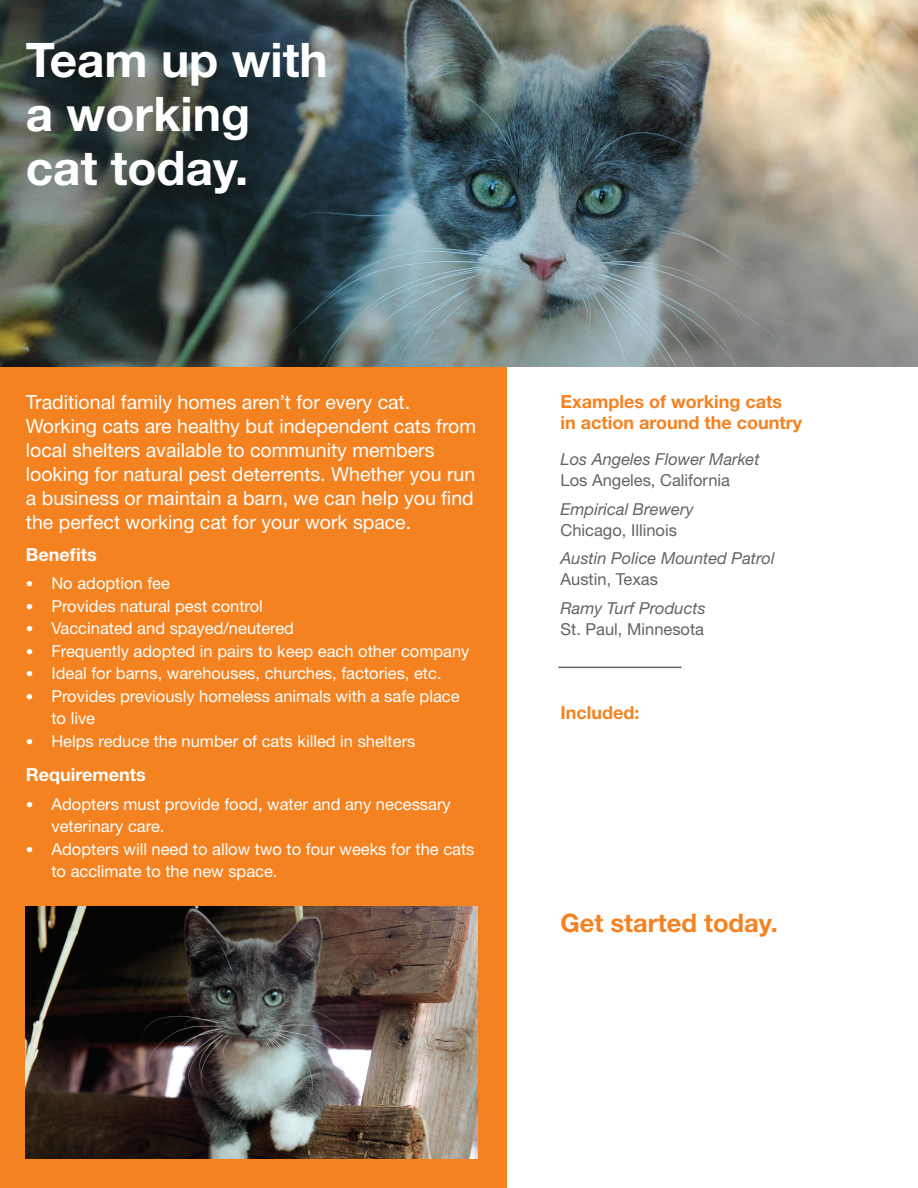
<style>
.page{position:relative;width:918px;height:1188px;background:#fff}
.page>*{position:absolute;margin:0;border:0;box-sizing:border-box;transform-origin:0 0}
.t1{font:700 47.7px/54px "Helvetica Neue LT Std";color:#fff}
.t2{font:700 25.5px "Helvetica Neue LT Std";color:#f58220}
.t3{font:19.5px/24px "Helvetica Neue LT Std";color:#fff}
.t4{font:700 18px/21px "Helvetica Neue LT Std";color:#f58220}
.t5{font:700 18px "Helvetica Neue LT Std";color:#fff}
.t6{font:16.5px/22.5px "Helvetica Neue LT Std";color:#fff}
.t7{font:italic 16.5px "Helvetica Neue LT Std";color:#636366}
.t8{font:16.5px "Helvetica Neue LT Std";color:#636366}
.s1{font-size:15px}
</style>
<div class="page">
<div style="left:0;top:364px;width:507px;height:824px;background:#f58220"></div>
<img style="left:26px;top:906px;width:451px;height:253px">
<hr style="left:558px;top:667px;width:123px;height:1px;background:#636366">
<img style="left:0;top:0;width:918px;height:366px">
<h1 class="t1" style="left:26px;top:32px;width:303px">Team up with a working cat today.</h1>
<p class="t3" style="left:26px;top:390px;width:452px">Traditional family homes aren’t for every cat.<br>Working cats are healthy but independent cats from local shelters available to community members looking for natural pest deterrents. Whether you run a business or maintain a barn, we can help you find the perfect working cat for your work space.</p>
<p class="t5" style="left:26px;top:543px;width:73px">Benefits</p>
<p class="t6" style="left:26px;top:572px;width:146px"><span class="s1">•</span> No adoption fee</p>
<p class="t6" style="left:26px;top:594px;width:238px"><span class="s1">•</span> Provides natural pest control</p>
<p class="t6" style="left:26px;top:617px;width:270px"><span class="s1">•</span> Vaccinated and spayed/neutered</p>
<p class="t6" style="left:26px;top:639px;width:445px"><span class="s1">•</span> Frequently adopted in pairs to keep each other company</p>
<p class="t6" style="left:26px;top:662px;width:417px"><span class="s1">•</span> Ideal for barns, warehouses, churches, factories, etc.</p>
<p class="t6" style="left:51px;top:684px;width:410px;text-indent:-25px"><span class="s1">•</span> Provides previously homeless animals with a safe place to live</p>
<p class="t6" style="left:26px;top:729px;width:391px"><span class="s1">•</span> Helps reduce the number of cats killed in shelters</p>
<p class="t5" style="left:26px;top:764px;width:121px">Requirements</p>
<p class="t6" style="left:51px;top:792px;width:401px;text-indent:-25px"><span class="s1">•</span> Adopters must provide food, water and any necessary veterinary care.</p>
<p class="t6" style="left:51px;top:837px;width:425px;text-indent:-25px"><span class="s1">•</span> Adopters will need to allow two to four weeks for the cats to acclimate to the new space.</p>
<p class="t4" style="left:561px;top:391px;width:243px">Examples of working cats<br>in action around the country</p>
<p class="t7" style="left:561px;top:449px;width:201px">Los Angeles Flower Market</p>
<p class="t8" style="left:561px;top:470px;width:171px">Los Angeles, California</p>
<p class="t7" style="left:561px;top:499px;width:135px">Empirical Brewery</p>
<p class="t8" style="left:561px;top:520px;width:118px">Chicago, Illinois</p>
<p class="t7" style="left:561px;top:548px;width:216px">Austin Police Mounted Patrol</p>
<p class="t8" style="left:561px;top:569px;width:99px">Austin, Texas</p>
<p class="t7" style="left:561px;top:598px;width:147px">Ramy Turf Products</p>
<p class="t8" style="left:561px;top:619px;width:145px">St. Paul, Minnesota</p>
<p class="t4" style="left:561px;top:701px;width:80px">Included:</p>
<h2 class="t2" style="left:561px;top:907px;width:219px">Get started today.</h2>
</div>
